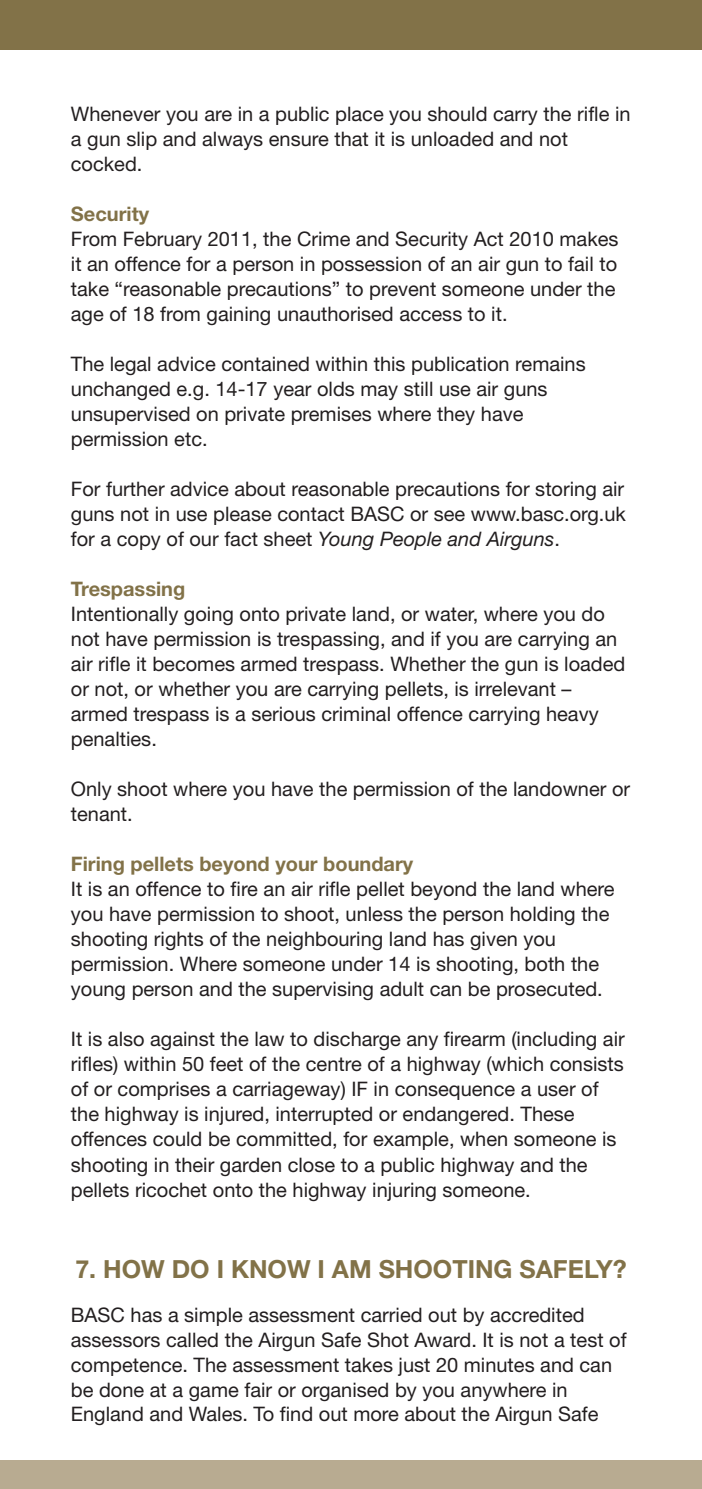
<style>
.page{position:relative;width:702px;height:1489px;background:#fff}
.page>*{position:absolute;margin:0;border:0;box-sizing:border-box;transform-origin:0 0}
.t1{font:700 25px "Helvetica Neue LT";color:#827248}
.t2{font:20px/25px "Helvetica Neue LT";color:#231f20}
.t3{font:700 20px "Helvetica Neue LT";color:#827248}
.s1{font-style:italic}
</style>
<div class="page">
<div style="left:0;top:0;width:702px;height:50px;background:#827248"></div>
<div style="left:0;top:1460px;width:702px;height:28px;background:#b8ab91"></div>
<p class="t2" style="left:71px;top:101px;width:561px">Whenever you are in a public place you should carry the rifle in a gun slip and always ensure that it is unloaded and not cocked.</p>
<p class="t3" style="left:71px;top:201px;width:80px">Security</p>
<p class="t2" style="left:71px;top:226px;width:549px">From February 2011, the Crime and Security Act 2010 makes it an offence for a person in possession of an air gun to fail to take “reasonable precautions” to prevent someone under the age of 18 from gaining unauthorised access to it.</p>
<p class="t2" style="left:71px;top:351px;width:516px">The legal advice contained within this publication remains unchanged e.g. 14-17 year olds may still use air guns unsupervised on private premises where they have permission etc.</p>
<p class="t2" style="left:71px;top:476px;width:556px;text-align:justify">For further advice about reasonable precautions for storing air guns not in use please contact BASC or see www.basc.org.uk for a copy of our fact sheet <span class="s1">Young People and Airguns</span>.</p>
<p class="t3" style="left:71px;top:576px;width:116px">Trespassing</p>
<p class="t2" style="left:71px;top:601px;width:556px">Intentionally going onto private land, or water, where you do not have permission is trespassing, and if you are carrying an air rifle it becomes armed trespass. Whether the gun is loaded or not, or whether you are carrying pellets, is irrelevant – armed trespass is a serious criminal offence carrying heavy penalties.</p>
<p class="t2" style="left:71px;top:776px;width:560px">Only shoot where you have the permission of the landowner or tenant.</p>
<p class="t3" style="left:71px;top:851px;width:344px">Firing pellets beyond your boundary</p>
<p class="t2" style="left:71px;top:876px;width:545px">It is an offence to fire an air rifle pellet beyond the land where you have permission to shoot, unless the person holding the shooting rights of the neighbouring land has given you permission. Where someone under 14 is shooting, both the young person and the supervising adult can be prosecuted.</p>
<p class="t2" style="left:71px;top:1026px;width:555px">It is also against the law to discharge any firearm (including air rifles) within 50 feet of the centre of a highway (which consists of or comprises a carriageway) IF in consequence a user of the highway is injured, interrupted or endangered. These offences could be committed, for example, when someone is shooting in their garden close to a public highway and the pellets ricochet onto the highway injuring someone.</p>
<p class="t1" style="left:75px;top:1253px;width:552px">7. HOW DO I KNOW I AM SHOOTING SAFELY?</p>
<p class="t2" style="left:71px;top:1301px;width:557px">BASC has a simple assessment carried out by accredited assessors called the Airgun Safe Shot Award. It is not a test of competence. The assessment takes just 20 minutes and can be done at a game fair or organised by you anywhere in England and Wales. To find out more about the Airgun Safe</p>
</div>
